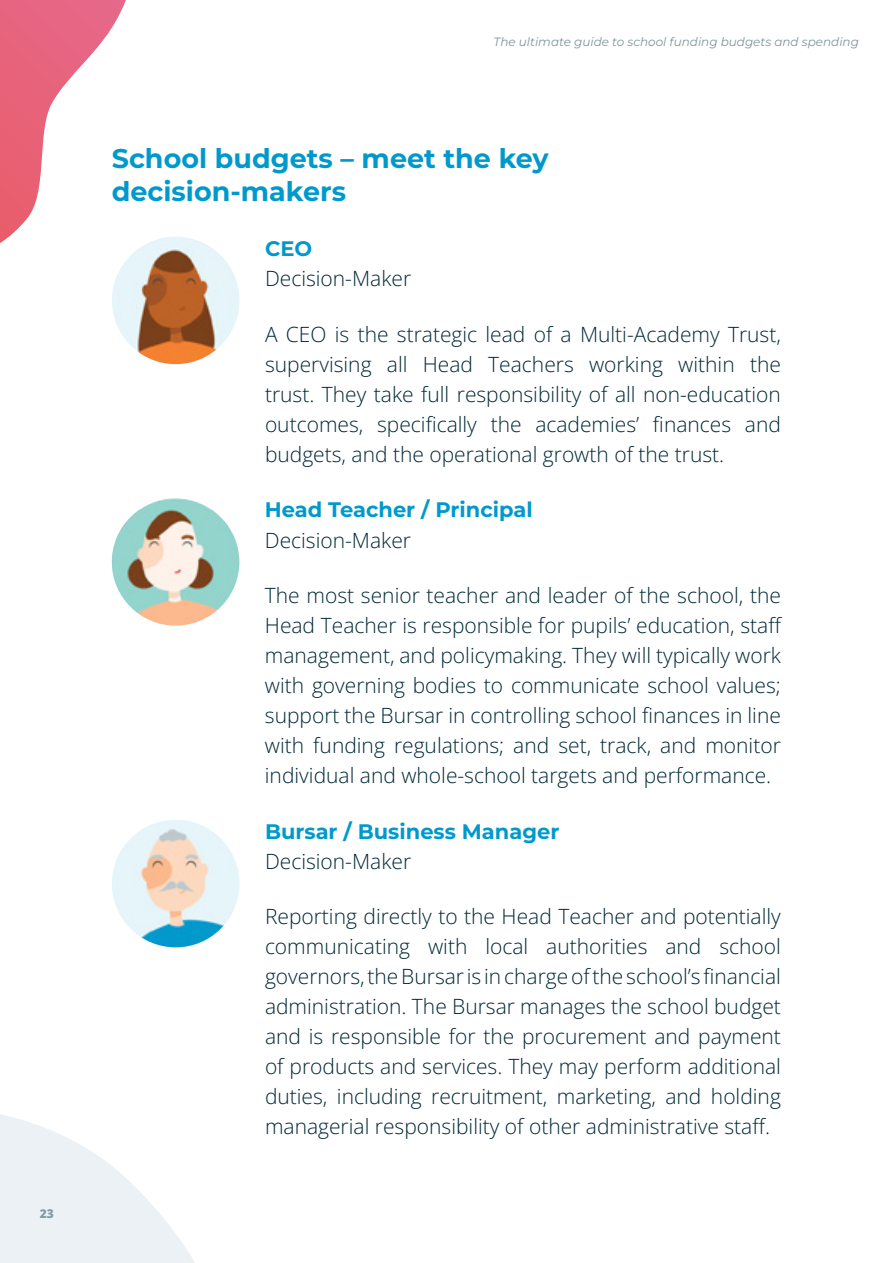
<style>
.page{position:relative;width:893px;height:1263px;background:#fff}
.page>*{position:absolute;margin:0;border:0;box-sizing:border-box;transform-origin:0 0}
.t1{font:700 27px/32.4px "Montserrat";color:#09c}
.t2{font:300 21px/30px "Open Sans";color:#012936;text-align:justify}
.t3{font:700 21px "Montserrat";color:#09c}
.t4{font:italic 12px "Montserrat";color:#80949b}
.t5{font:800 12px "Open Sans";color:#829aa6}
</style>
<div class="page">
<img style="left:112px;top:820px;width:127px;height:127px;border-radius:64px">
<svg style="left:0;top:1114px;width:195px;height:149px"></svg>
<svg style="left:0;top:0;width:126px;height:243px"></svg>
<img style="left:112px;top:237px;width:127px;height:127px;border-radius:64px">
<img style="left:112px;top:498px;width:127px;height:128px;border-radius:64px">
<p class="t5" style="left:40px;top:1205px;width:16px">23</p>
<p class="t4" style="left:493px;top:33px;width:367px">The ultimate guide to school funding budgets and spending</p>
<p class="t1" style="left:112px;top:142px;width:438px">School budgets – meet the key decision-makers</p>
<p class="t3" style="left:265px;top:235px;width:49px">CEO</p>
<p class="t2" style="left:265px;top:263px;width:148px">Decision-Maker</p>
<p class="t2" style="left:265px;top:319px;width:517px">A CEO is the strategic lead of a Multi-Academy Trust, supervising all Head Teachers working within the trust. They take full responsibility of all non-education outcomes, specifically the academies’ finances and budgets, and the operational growth of the trust.</p>
<p class="t3" style="left:265px;top:496px;width:269px">Head Teacher / Principal</p>
<p class="t2" style="left:265px;top:524px;width:148px">Decision-Maker</p>
<p class="t2" style="left:265px;top:580px;width:519px">The most senior teacher and leader of the school, the Head Teacher is responsible for pupils’ education, staff management, and policymaking. They will typically work with governing bodies to communicate school values; support the Bursar in controlling school finances in line with funding regulations; and set, track, and monitor individual and whole-school targets and performance.</p>
<p class="t3" style="left:265px;top:817px;width:296px">Bursar / Business Manager</p>
<p class="t2" style="left:265px;top:845px;width:148px">Decision-Maker</p>
<p class="t2" style="left:265px;top:901px;width:517px">Reporting directly to the Head Teacher and potentially communicating with local authorities and school governors, the Bursar is in charge of the school’s financial administration. The Bursar manages the school budget and is responsible for the procurement and payment of products and services. They may perform additional duties, including recruitment, marketing, and holding managerial responsibility of other administrative staff.</p>
</div>
